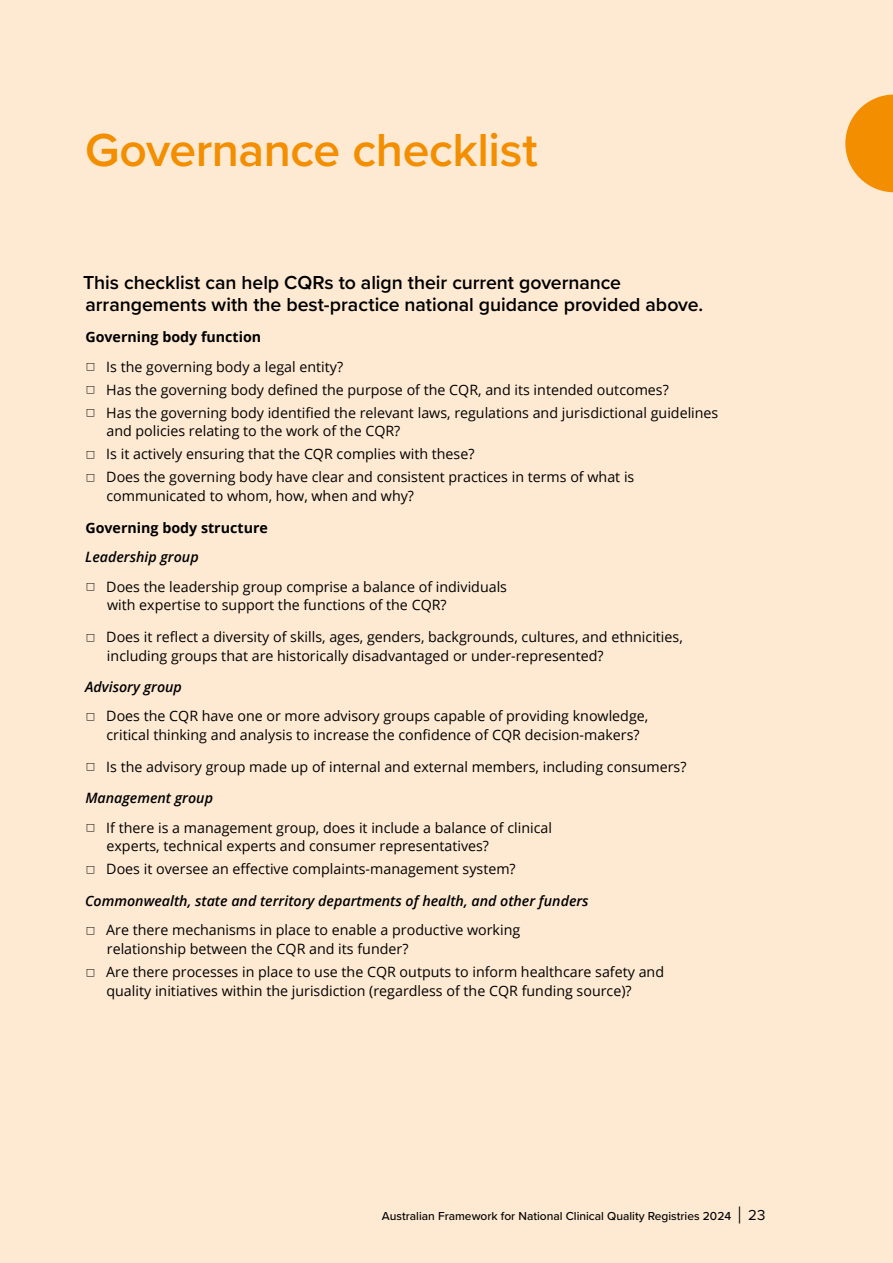
<style>
.page{position:relative;width:893px;height:1263px;background:#feead3}
.page>*{position:absolute;margin:0;border:0;box-sizing:border-box;transform-origin:0 0}
.Heading_1{font:600 48px "Proxima Nova";letter-spacing:-.01em;color:#f28e00}
.Heading_3{font:600 19.5px/21.5px "Proxima Nova";letter-spacing:-.005em;color:#000}
.t1{font:14.25px/18.8px "Open Sans";color:#000}
.Normal{font:italic 600 14.25px "Open Sans";color:#000}
.Normal-2{font:700 14.25px "Open Sans";color:#000}
.t2{font:500 12px "Proxima Nova";color:#000}
.s1{font-weight:300;font-size:24px}
.s2{font-weight:400;font-size:15px}
</style>
<div class="page">
<svg style="left:845px;top:95px;width:48px;height:97px"></svg>
<h1 class="Heading_1" style="left:85px;top:114px;width:454px">Governance checklist</h1>
<h3 class="Heading_3" style="left:83px;top:272px;width:621px">This checklist can help CQRs to align their current governance arrangements with the best-practice national guidance provided above.</h3>
<p class="Normal-2" style="left:85px;top:327px;width:177px">Governing body function</p>
<p class="t1" style="left:106px;top:357px;width:238px">Is the governing body a legal entity?</p>
<p class="t1" style="left:106px;top:380px;width:564px">Has the governing body defined the purpose of the CQR, and its intended outcomes?</p>
<p class="t1" style="left:106px;top:403px;width:614px">Has the governing body identified the relevant laws, regulations and jurisdictional guidelines and policies relating to the work of the CQR?</p>
<p class="t1" style="left:106px;top:445px;width:370px">Is it actively ensuring that the CQR complies with these?</p>
<p class="t1" style="left:106px;top:468px;width:530px">Does the governing body have clear and consistent practices in terms of what is communicated to whom, how, when and why?</p>
<p class="Normal-2" style="left:85px;top:517px;width:184px">Governing body structure</p>
<p class="Normal" style="left:85px;top:547px;width:115px">Leadership group</p>
<p class="t1" style="left:106px;top:577px;width:402px">Does the leadership group comprise a balance of individuals with expertise to support the functions of the CQR?</p>
<p class="t1" style="left:106px;top:627px;width:578px">Does it reflect a diversity of skills, ages, genders, backgrounds, cultures, and ethnicities, including groups that are historically disadvantaged or under-represented?</p>
<p class="Normal" style="left:85px;top:677px;width:98px">Advisory group</p>
<p class="t1" style="left:106px;top:706px;width:543px">Does the CQR have one or more advisory groups capable of providing knowledge, critical thinking and analysis to increase the confidence of CQR decision-makers?</p>
<p class="t1" style="left:106px;top:757px;width:582px">Is the advisory group made up of internal and external members, including consumers?</p>
<p class="Normal" style="left:85px;top:788px;width:129px">Management group</p>
<p class="t1" style="left:106px;top:818px;width:447px">If there is a management group, does it include a balance of clinical experts, technical experts and consumer representatives?</p>
<p class="t1" style="left:106px;top:859px;width:411px">Does it oversee an effective complaints-management system?</p>
<p class="Normal" style="left:85px;top:891px;width:505px">Commonwealth, state and territory departments of health, and other funders</p>
<p class="t1" style="left:106px;top:920px;width:415px">Are there mechanisms in place to enable a productive working relationship between the CQR and its funder?</p>
<p class="t1" style="left:106px;top:962px;width:559px">Are there processes in place to use the CQR outputs to inform healthcare safety and quality initiatives within the jurisdiction (regardless of the CQR funding source)?</p>
<p class="t2" style="left:382px;top:1207px;width:385px">Australian Framework for National Clinical Quality Registries 2024 <span class="s1">|</span> <span class="s2">23</span></p>
</div>
